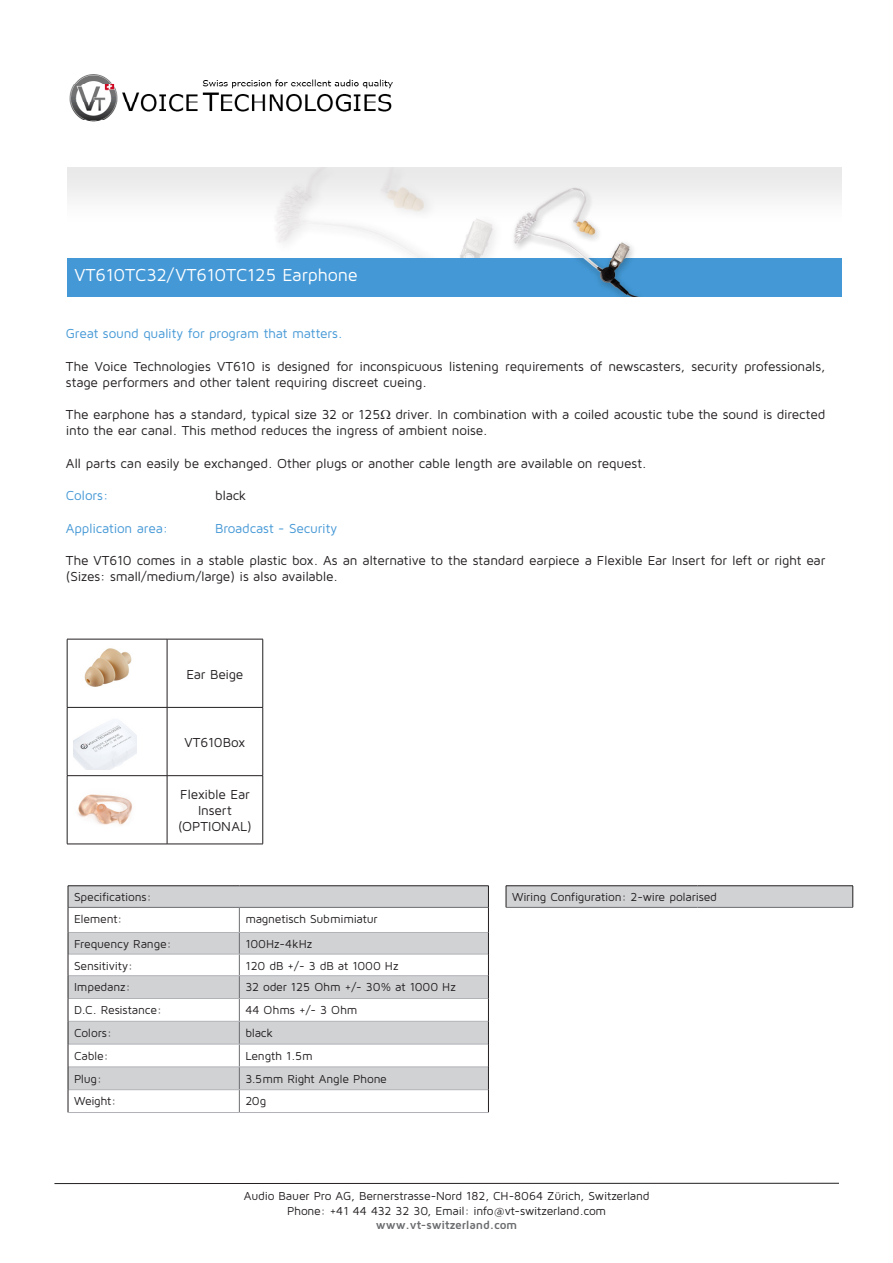
<style>
.page{position:relative;width:893px;height:1263px;background:#fff}
.page>*{position:absolute;margin:0;border:0;box-sizing:border-box;transform-origin:0 0}
.t1{font:18px "Maven Pro";letter-spacing:-.01em;color:#fff}
.t2{font:13.5px/16.2px "Maven Pro";letter-spacing:-.015em;color:#231f20}
.t3{font:13.5px "Maven Pro";letter-spacing:-.01em;color:#4498d6}
.t4{font:12px "Maven Pro";letter-spacing:-.015em;color:#231f20}
.t5{font:700 12px "Maven Pro";letter-spacing:-.015em;color:#6c6d70}
</style>
<div class="page">
<hr style="left:54px;top:1183px;width:785px;height:1px;background:#231f20">
<img style="left:69px;top:74px;width:324px;height:48px">
<img style="left:68px;top:168px;width:774px;height:128px">
<svg style="left:69px;top:886px;width:783px;height:203px"></svg>
<svg style="left:506px;top:1021px;width:346px;height:23px"></svg>
<hr style="left:68px;top:907px;width:171px;height:1px;background:#6c6d70">
<hr style="left:239px;top:907px;width:249px;height:1px;background:#6c6d70">
<svg style="left:239px;top:907px;width:1px;height:205px"></svg>
<hr style="left:68px;top:932px;width:171px;height:1px;background:#b2b3b7">
<hr style="left:239px;top:932px;width:249px;height:1px;background:#b2b3b7">
<hr style="left:68px;top:954px;width:171px;height:1px;background:#b2b3b7">
<hr style="left:239px;top:954px;width:249px;height:1px;background:#b2b3b7">
<hr style="left:68px;top:975px;width:171px;height:1px;background:#b2b3b7">
<hr style="left:239px;top:975px;width:249px;height:1px;background:#b2b3b7">
<hr style="left:68px;top:998px;width:171px;height:1px;background:#b2b3b7">
<hr style="left:239px;top:998px;width:249px;height:1px;background:#b2b3b7">
<hr style="left:68px;top:1021px;width:171px;height:1px;background:#b2b3b7">
<hr style="left:239px;top:1021px;width:249px;height:1px;background:#b2b3b7">
<hr style="left:68px;top:1044px;width:171px;height:1px;background:#b2b3b7">
<hr style="left:239px;top:1044px;width:249px;height:1px;background:#b2b3b7">
<hr style="left:68px;top:1067px;width:171px;height:1px;background:#b2b3b7">
<hr style="left:239px;top:1067px;width:249px;height:1px;background:#b2b3b7">
<hr style="left:506px;top:885px;width:192px;height:1px;background:#231f20">
<svg style="left:506px;top:886px;width:1px;height:21px"></svg>
<hr style="left:698px;top:885px;width:155px;height:1px;background:#231f20">
<svg style="left:852px;top:886px;width:1px;height:21px"></svg>
<hr style="left:506px;top:907px;width:192px;height:1px;background:#6c6d70">
<hr style="left:698px;top:907px;width:155px;height:1px;background:#6c6d70">
<hr style="left:68px;top:1089px;width:171px;height:1px;background:#b2b3b7">
<hr style="left:239px;top:1089px;width:249px;height:1px;background:#b2b3b7">
<hr style="left:68px;top:885px;width:171px;height:1px;background:#231f20">
<hr style="left:239px;top:885px;width:250px;height:1px;background:#231f20">
<svg style="left:68px;top:886px;width:1px;height:226px"></svg>
<svg style="left:488px;top:886px;width:1px;height:226px"></svg>
<hr style="left:68px;top:1112px;width:171px;height:1px;background:#b2b3b7">
<hr style="left:239px;top:1112px;width:250px;height:1px;background:#b2b3b7">
<hr style="left:67px;top:639px;width:100px;height:1px;background:#231f20">
<hr style="left:67px;top:639px;width:1px;height:68px;background:#231f20">
<hr style="left:167px;top:639px;width:96px;height:1px;background:#231f20">
<hr style="left:167px;top:639px;width:1px;height:68px;background:#231f20">
<hr style="left:262px;top:639px;width:1px;height:68px;background:#231f20">
<hr style="left:67px;top:707px;width:100px;height:1px;background:#231f20">
<hr style="left:67px;top:707px;width:1px;height:68px;background:#231f20">
<hr style="left:167px;top:707px;width:96px;height:1px;background:#231f20">
<hr style="left:167px;top:707px;width:1px;height:68px;background:#231f20">
<hr style="left:262px;top:707px;width:1px;height:68px;background:#231f20">
<hr style="left:67px;top:775px;width:100px;height:1px;background:#231f20">
<hr style="left:67px;top:776px;width:1px;height:68px;background:#231f20">
<hr style="left:167px;top:775px;width:96px;height:1px;background:#231f20">
<hr style="left:167px;top:776px;width:1px;height:68px;background:#231f20">
<hr style="left:262px;top:776px;width:1px;height:68px;background:#231f20">
<hr style="left:67px;top:844px;width:100px;height:1px;background:#231f20">
<hr style="left:167px;top:844px;width:96px;height:1px;background:#231f20">
<img style="left:84px;top:648px;width:48px;height:39px">
<img style="left:73px;top:720px;width:64px;height:50px">
<img style="left:77px;top:794px;width:55px;height:31px">
<p class="t1" style="left:74px;top:264px;width:285px">VT610TC32/VT610TC125 Earphone</p>
<p class="t3" style="left:66px;top:325px;width:278px">Great sound quality for program that matters.</p>
<p class="t2" style="left:66px;top:357px;width:761px">The Voice Technologies VT610 is designed for inconspicuous listening requirements of newscasters, security professionals, stage performers and other talent requiring discreet cueing.</p>
<p class="t2" style="left:66px;top:406px;width:761px">The earphone has a standard, typical size 32 or 125 driver. In combination with a coiled acoustic tube the sound is directed into the ear canal. This method reduces the ingress of ambient noise.</p>
<p class="t2" style="left:66px;top:455px;width:582px">All parts can easily be exchanged. Other plugs or another cable length are available on request.</p>
<p class="t3" style="left:66px;top:487px;width:44px">Colors:</p>
<p class="t2" style="left:215px;top:487px;width:33px">black</p>
<p class="t3" style="left:66px;top:520px;width:104px">Application area:</p>
<p class="t3" style="left:215px;top:520px;width:124px">Broadcast - Security</p>
<p class="t2" style="left:66px;top:552px;width:761px">The VT610 comes in a stable plastic box. As an alternative to the standard earpiece a Flexible Ear Insert for left or right ear (Sizes: small/medium/large) is also available.</p>
<p class="t2" style="left:186px;top:665px;width:58px">Ear Beige</p>
<p class="t2" style="left:185px;top:734px;width:62px">VT610Box</p>
<p class="t2" style="left:180px;top:786px;width:71px;text-align:center">Flexible Ear<br>Insert</p>
<p class="t2" style="left:178px;top:818px;width:75px">(OPTIONAL)</p>
<p class="t4" style="left:74px;top:890px;width:79px">Specifications:</p>
<p class="t4" style="left:512px;top:890px;width:206px">Wiring Configuration: 2-wire polarised</p>
<p class="t4" style="left:74px;top:911px;width:50px">Element:</p>
<p class="t4" style="left:245px;top:911px;width:134px">magnetisch Submimiatur</p>
<p class="t4" style="left:74px;top:936px;width:99px">Frequency Range:</p>
<p class="t4" style="left:245px;top:936px;width:69px">100Hz-4kHz</p>
<p class="t4" style="left:74px;top:958px;width:60px">Sensitivity:</p>
<p class="t4" style="left:245px;top:958px;width:155px">120 dB +/- 3 dB at 1000 Hz</p>
<p class="t4" style="left:74px;top:980px;width:58px">Impedanz:</p>
<p class="t4" style="left:245px;top:980px;width:212px">32 oder 125 Ohm +/- 30% at 1000 Hz</p>
<p class="t4" style="left:74px;top:1002px;width:89px">D.C. Resistance:</p>
<p class="t4" style="left:245px;top:1002px;width:114px">44 Ohms +/- 3 Ohm</p>
<p class="t4" style="left:74px;top:1025px;width:39px">Colors:</p>
<p class="t4" style="left:245px;top:1025px;width:29px">black</p>
<p class="t4" style="left:74px;top:1048px;width:36px">Cable:</p>
<p class="t4" style="left:245px;top:1048px;width:69px">Length 1.5m</p>
<p class="t4" style="left:74px;top:1071px;width:29px">Plug:</p>
<p class="t4" style="left:245px;top:1071px;width:143px">3.5mm Right Angle Phone</p>
<p class="t4" style="left:74px;top:1094px;width:44px">Weight:</p>
<p class="t4" style="left:245px;top:1094px;width:22px">20g</p>
<p class="t4" style="left:244px;top:1189px;width:407px">Audio Bauer Pro AG, Bernerstrasse-Nord 182, CH-8064 Zürich, Switzerland</p>
<p class="t4" style="left:287px;top:1203px;width:321px">Phone: +41 44 432 32 30, Email: info@vt-switzerland.com</p>
<p class="t5" style="left:376px;top:1217px;width:143px">www.vt-switzerland.com</p>
</div>
